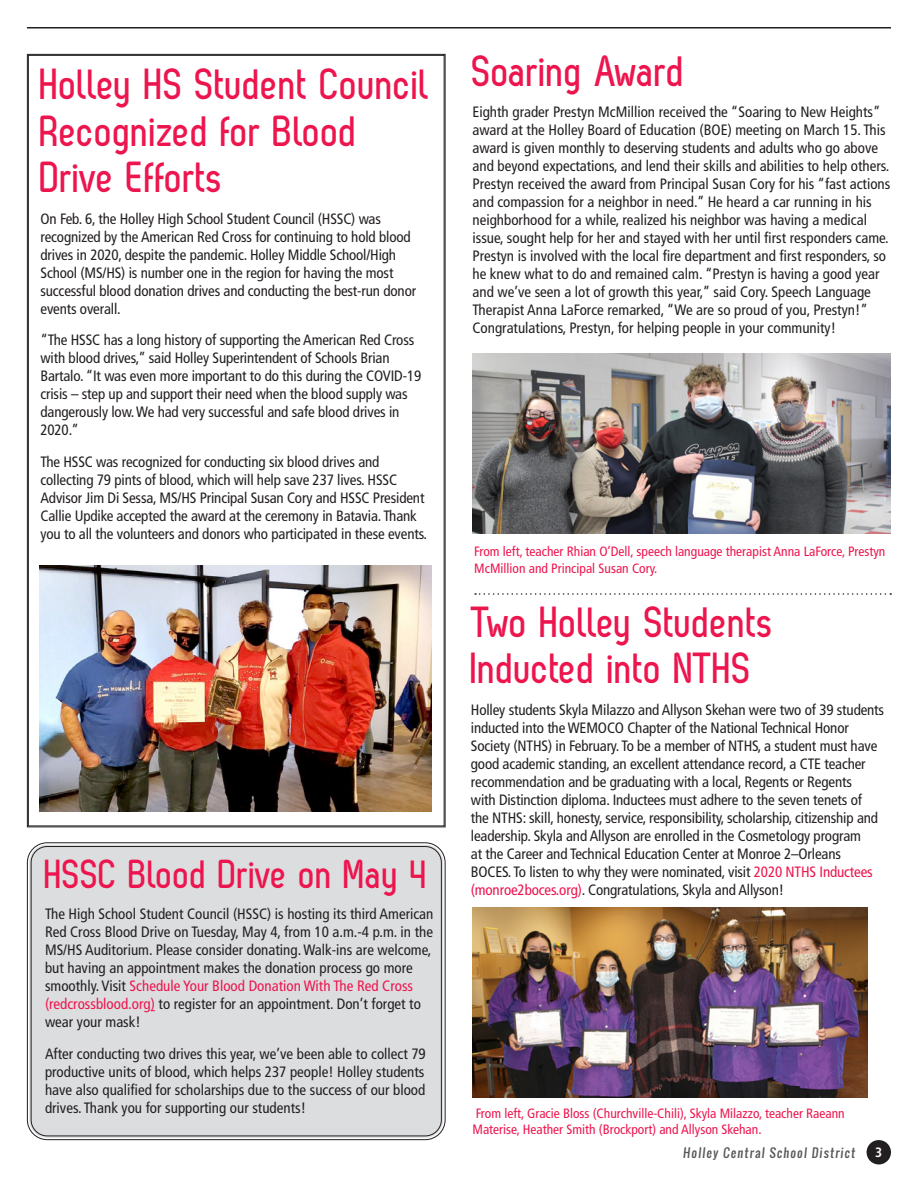
<style>
.page{position:relative;width:918px;height:1188px;background:#fff}
.page>*{position:absolute;margin:0;border:0;box-sizing:border-box;transform-origin:0 0}
.NEW_HEAD{font:700 43.5px/46.5px "Zag";color:#ed154e}
.NEW_HEAD-2{font:700 40.5px "Zag";color:#ed154e}
.body{font:condensed 15px/18px "Frutiger";letter-spacing:-.01em;color:#231f20}
.NEW_CAPTION{font:condensed 13.5px/16.2px "Frutiger";color:#ed154e}
.t1{font:700 condensed 13.5px "Frutiger";color:#fff}
.t2{font:12px "Oswald";color:#57585a}
.s1{color:#ed154e}
</style>
<div class="page">
<div style="left:867px;top:1140px;width:24px;height:24px;background:#231f20;border-radius:50%"></div>
<hr style="left:27px;top:27px;width:864px;height:1px;background:#231f20">
<svg style="left:27px;top:54px;width:419px;height:774px"></svg>
<div style="left:29px;top:845px;width:414px;height:293px;background:#dcdddf;border-radius:18px"></div>
<div style="left:27px;top:842px;width:419px;height:298px;border:1px solid #231f20;border-radius:20px"></div>
<div style="left:31px;top:846px;width:411px;height:290px;border:1px solid #231f20;border-radius:16px"></div>
<img style="left:40px;top:565px;width:391px;height:247px">
<img style="left:472px;top:353px;width:419px;height:180px">
<img style="left:472px;top:908px;width:395px;height:189px">
<svg style="left:475px;top:593px;width:416px;height:2px"></svg>
<p class="NEW_HEAD" style="left:40px;top:61px;width:391px">Holley HS Student Council<br>Recognized for Blood<br>Drive Efforts</p>
<p class="body" style="left:40px;top:210px;width:377px">On Feb. 6, the Holley High School Student Council (HSSC) was recognized by the American Red Cross for continuing to hold blood drives in 2020, despite the pandemic. Holley Middle School/High School (MS/HS) is number one in the region for having the most successful blood donation drives and conducting the best-run donor events overall.</p>
<p class="body" style="left:40px;top:331px;width:382px">“The HSSC has a long history of supporting the American Red Cross with blood drives,” said Holley Superintendent of Schools Brian Bartalo. “It was even more important to do this during the COVID-19 crisis – step up and support their need when the blood supply was dangerously low. We had very successful and safe blood drives in 2020.”</p>
<p class="body" style="left:40px;top:453px;width:388px">The HSSC was recognized for conducting six blood drives and collecting 79 pints of blood, which will help save 237 lives. HSSC Advisor Jim Di Sessa, MS/HS Principal Susan Cory and HSSC President Callie Updike accepted the award at the ceremony in Batavia. Thank you to all the volunteers and donors who participated in these events.</p>
<p class="NEW_HEAD-2" style="left:45px;top:851px;width:385px">HSSC Blood Drive on May 4</p>
<p class="body" style="left:45px;top:905px;width:390px">The High School Student Council (HSSC) is hosting its third American Red Cross Blood Drive on Tuesday, May 4, from 10 a.m.-4 p.m. in the MS/HS Auditorium. Please consider donating. Walk-ins are welcome, but having an appointment makes the donation process go more smoothly. Visit <span class="s1">Schedule Your Blood Donation With The Red Cross (redcrossblood.org)</span> to register for an appointment. Don’t forget to wear your mask!</p>
<p class="body" style="left:45px;top:1045px;width:382px;text-align:justify">After conducting two drives this year, we’ve been able to collect 79 productive units of blood, which helps 237 people! Holley students have also qualified for scholarships due to the success of our blood drives. Thank you for supporting our students!</p>
<p class="NEW_HEAD" style="left:472px;top:47px;width:214px">Soaring Award</p>
<p class="body" style="left:472px;top:103px;width:419px">Eighth grader Prestyn McMillion received the “Soaring to New Heights” award at the Holley Board of Education (BOE) meeting on March 15. This award is given monthly to deserving students and adults who go above and beyond expectations, and lend their skills and abilities to help others.<br>Prestyn received the award from Principal Susan Cory for his “fast actions and compassion for a neighbor in need.” He heard a car running in his neighborhood for a while, realized his neighbor was having a medical issue, sought help for her and stayed with her until first responders came.<br>Prestyn is involved with the local fire department and first responders, so he knew what to do and remained calm. “Prestyn is having a good year and we’ve seen a lot of growth this year,” said Cory. Speech Language Therapist Anna LaForce remarked, “We are so proud of you, Prestyn!” Congratulations, Prestyn, for helping people in your community!</p>
<p class="NEW_CAPTION" style="left:474px;top:544px;width:413px">From left, teacher Rhian O’Dell, speech language therapist Anna LaForce, Prestyn<br>McMillion and Principal Susan Cory.</p>
<p class="NEW_HEAD" style="left:471px;top:598px;width:305px">Two Holley Students<br>Inducted into NTHS</p>
<p class="body" style="left:471px;top:700px;width:415px">Holley students Skyla Milazzo and Allyson Skehan were two of 39 students inducted into the WEMOCO Chapter of the National Technical Honor Society (NTHS) in February. To be a member of NTHS, a student must have good academic standing, an excellent attendance record, a CTE teacher recommendation and be graduating with a local, Regents or Regents<br>with Distinction diploma. Inductees must adhere to the seven tenets of<br>the NTHS: skill, honesty, service, responsibility, scholarship, citizenship and leadership. Skyla and Allyson are enrolled in the Cosmetology program<br>at the Career and Technical Education Center at Monroe 2–Orleans BOCES. To listen to why they were nominated, visit <span class="s1">2020 NTHS Inductees (monroe2boces.org)</span>. Congratulations, Skyla and Allyson!</p>
<p class="NEW_CAPTION" style="left:472px;top:1105px;width:374px">From left, Gracie Bloss (Churchville-Chili), Skyla Milazzo, teacher Raeann<br>Materise, Heather Smith (Brockport) and Allyson Skehan.</p>
<p class="t2" style="left:683px;top:1143px;width:175px">Holley Central School District</p>
<p class="t1" style="left:875px;top:1145px;width:9px">3</p>
</div>
